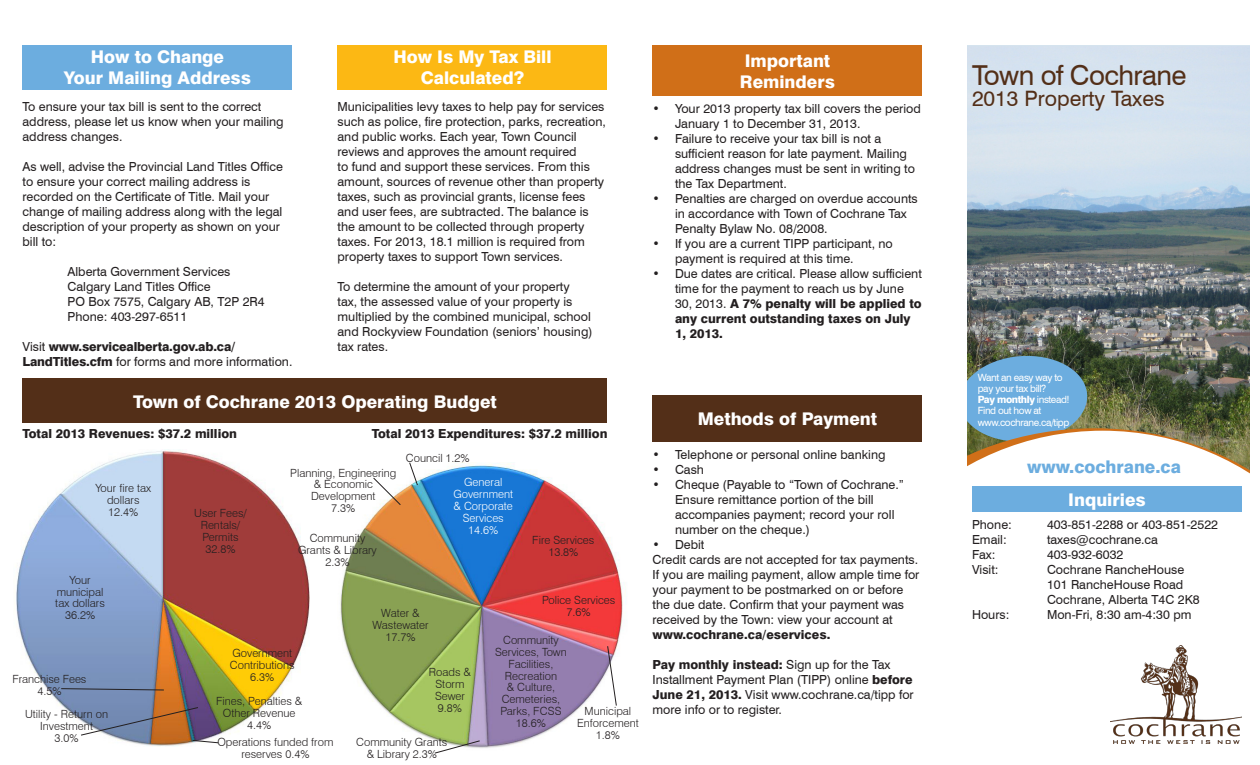
<style>
.page{position:relative;width:1260px;height:765px;background:#fff}
.page>*{position:absolute;margin:0;border:0;box-sizing:border-box;transform-origin:0 0}
.t1{font:27.5px "Swiss 721 BT";letter-spacing:-.02em;color:#532f18}
.t2{font:21.25px "Swiss 721 BT";color:#532f18}
.t3{font:800 17.5px/21px "Swiss 721 BT";color:#fff}
.t4{font:800 17.5px "Swiss 721 BT";color:#6caddf}
.Body_text{font:12.5px/15px "Swiss 721 BT";color:#231f20}
.t5{font:800 12.5px/15px "Swiss 721 BT";color:#231f20}
.chart_labels{font:300 11.25px/11.9px "Swiss 721 BT";color:#231f20;text-align:center}
.chart_labels-2{font:300 11.25px/11.9px "Swiss 721 BT";color:#fff;text-align:center}
.t6{font:10px/11.2px "Swiss 721 BT";letter-spacing:-.04em;color:#fff}
.t7{font:800 10px "Swiss 721 BT";letter-spacing:-.04em;color:#fff}
.s1{font-weight:400}
.s2{font-weight:800}
</style>
<div class="page">
<img style="left:967px;top:45px;width:283px;height:383px">
<svg style="left:967px;top:353px;width:122px;height:75px;background:#669cc0"></svg>
<svg style="left:967px;top:431px;width:283px;height:313px"></svg>
<img style="left:1111px;top:645px;width:131px;height:98px">
<div style="left:652px;top:45px;width:270px;height:51px;background:#d06f18"></div>
<div style="left:338px;top:45px;width:270px;height:44px;background:#fcb814"></div>
<div style="left:22px;top:379px;width:586px;height:44px;background:#532f18"></div>
<div style="left:22px;top:45px;width:270px;height:44px;background:#6caddf"></div>
<div style="left:652px;top:395px;width:270px;height:47px;background:#532f18"></div>
<div style="left:972px;top:487px;width:270px;height:25px;background:#6caddf"></div>
<img style="left:340px;top:462px;width:283px;height:286px">
<img style="left:16px;top:450px;width:294px;height:296px">
<svg style="left:61px;top:688px;width:103px;height:2px"></svg>
<img style="left:81px;top:707px;width:138px;height:36px">
<svg style="left:434px;top:740px;width:46px;height:14px"></svg>
<svg style="left:373px;top:478px;width:28px;height:27px"></svg>
<svg style="left:409px;top:462px;width:9px;height:23px"></svg>
<svg style="left:607px;top:646px;width:10px;height:60px"></svg>
<p class="t3" style="left:64px;top:46px;width:189px;text-align:center">How to Change<br>Your Mailing Address</p>
<p class="Body_text" style="left:22px;top:99px;width:263px">To ensure your tax bill is sent to the correct address, please let us know when your mailing address changes.</p>
<p class="Body_text" style="left:22px;top:159px;width:262px">As well, advise the Provincial Land Titles Office to ensure your correct mailing address is recorded on the Certificate of Title. Mail your change of mailing address along with the legal description of your property as shown on your bill to:</p>
<p class="Body_text" style="left:68px;top:264px;width:164px">Alberta Government Services</p>
<p class="Body_text" style="left:68px;top:279px;width:145px">Calgary Land Titles Office</p>
<p class="Body_text" style="left:68px;top:294px;width:199px">PO Box 7575, Calgary AB, T2P 2R4</p>
<p class="Body_text" style="left:68px;top:309px;width:121px">Phone: 403-297-6511</p>
<p class="t5" style="left:22px;top:339px;width:272px"><span class="s1">Visit</span> www.servicealberta.gov.ab.ca/<br>LandTitles.cfm <span class="s1">for forms and more information.</span></p>
<p class="t3" style="left:393px;top:46px;width:160px">How Is My Tax Bill</p>
<p class="t3" style="left:421px;top:67px;width:105px">Calculated?</p>
<p class="Body_text" style="left:338px;top:99px;width:270px">Municipalities levy taxes to help pay for services such as police, fire protection, parks, recreation, and public works. Each year, Town Council reviews and approves the amount required<br>to fund and support these services. From this amount, sources of revenue other than property taxes, such as provincial grants, license fees and user fees, are subtracted. The balance is the amount to be collected through property taxes. For 2013, 18.1 million is required from property taxes to support Town services.</p>
<p class="Body_text" style="left:338px;top:279px;width:257px">To determine the amount of your property<br>tax, the assessed value of your property is multiplied by the combined municipal, school and Rockyview Foundation (seniors’ housing) tax rates.</p>
<p class="t3" style="left:133px;top:391px;width:365px">Town of Cochrane 2013 Operating Budget</p>
<p class="t5" style="left:22px;top:426px;width:216px">Total 2013 Revenues: $37.2 million</p>
<p class="t5" style="left:372px;top:426px;width:237px">Total 2013 Expenditures: $37.2 million</p>
<p class="chart_labels" style="left:95px;top:482px;width:57px">Your fire tax dollars<br>12.4%</p>
<p class="chart_labels" style="left:55px;top:574px;width:51px">Your municipal tax dollars<br>36.2%</p>
<p class="chart_labels" style="left:12px;top:673px;width:76px">Franchise Fees<br>4.5%</p>
<p class="chart_labels" style="left:25px;top:708px;width:85px">Utility - Return on<br>Investment<br>3.0%</p>
<p class="chart_labels" style="left:194px;top:507px;width:54px">User Fees/<br>Rentals/<br>Permits<br>32.8%</p>
<p class="chart_labels" style="left:290px;top:467px;width:108px">Planning, Engineering &amp; Economic<br>Development<br>7.3%</p>
<p class="chart_labels" style="left:298px;top:532px;width:80px">Community<br>Grants &amp; Library<br>2.3%</p>
<p class="chart_labels" style="left:406px;top:452px;width:65px">Council 1.2%</p>
<p class="chart_labels-2" style="left:453px;top:476px;width:61px">General<br>Government &amp; Corporate<br>Services<br>14.6%</p>
<p class="chart_labels" style="left:532px;top:534px;width:64px">Fire Services<br>13.8%</p>
<p class="chart_labels" style="left:542px;top:594px;width:75px">Police Services</p>
<p class="chart_labels" style="left:230px;top:647px;width:66px">Government<br>Contributions<br>6.3%</p>
<p class="chart_labels" style="left:216px;top:695px;width:88px">Fines, Penalties &amp;<br>Other Revenue<br>4.4%</p>
<p class="chart_labels" style="left:217px;top:736px;width:117px">Operations funded from reserves 0.4%</p>
<p class="chart_labels" style="left:381px;top:607px;width:40px">Water &amp;</p>
<p class="chart_labels" style="left:567px;top:606px;width:26px">7.6%</p>
<p class="chart_labels" style="left:372px;top:619px;width:58px">Wastewater<br>17.7%</p>
<p class="chart_labels" style="left:429px;top:666px;width:44px">Roads &amp;<br>Storm<br>Sewer<br>9.8%</p>
<p class="chart_labels" style="left:356px;top:736px;width:93px">Community Grants &amp; Library 2.3%</p>
<p class="chart_labels" style="left:495px;top:634px;width:73px">Community<br>Services, Town<br>Facilities,<br>Recreation<br>&amp; Culture,<br>Cemeteries,<br>Parks, FCSS<br>18.6%</p>
<p class="chart_labels" style="left:577px;top:705px;width:63px">Municipal<br>Enforcement<br>1.8%</p>
<p class="t3" style="left:740px;top:50px;width:97px">Important<br>Reminders</p>
<p class="Body_text" style="left:675px;top:101px;width:247px;text-indent:-22px">• Your 2013 property tax bill covers the period<br>January 1 to December 31, 2013.</p>
<p class="Body_text" style="left:675px;top:131px;width:242px;text-indent:-22px">• Failure to receive your tax bill is not a sufficient reason for late payment. Mailing address changes must be sent in writing to the Tax Department.</p>
<p class="Body_text" style="left:675px;top:191px;width:244px;text-indent:-22px">• Penalties are charged on overdue accounts in accordance with Town of Cochrane Tax<br>Penalty Bylaw No. 08/2008.</p>
<p class="Body_text" style="left:675px;top:236px;width:219px;text-indent:-22px">• If you are a current TIPP participant, no payment is required at this time.</p>
<p class="Body_text" style="left:675px;top:266px;width:248px;text-indent:-22px">• Due dates are critical. Please allow sufficient time for the payment to reach us by June 30, 2013. <span class="s2">A 7% penalty will be applied to any current outstanding taxes on July 1, 2013.</span></p>
<p class="t3" style="left:698px;top:409px;width:181px">Methods of Payment</p>
<p class="Body_text" style="left:652px;top:447px;width:235px">• Telephone or personal online banking</p>
<p class="Body_text" style="left:652px;top:462px;width:53px">• Cash</p>
<p class="Body_text" style="left:675px;top:477px;width:231px;text-indent:-22px">• Cheque (Payable to “Town of Cochrane.” Ensure remittance portion of the bill accompanies payment; record your roll number on the cheque.)</p>
<p class="Body_text" style="left:652px;top:537px;width:53px">• Debit</p>
<p class="Body_text" style="left:652px;top:552px;width:268px">Credit cards are not accepted for tax payments.<br>If you are mailing payment, allow ample time for your payment to be postmarked on or before the due date. Confirm that your payment was received by the Town: view your account at <span class="s2">www.cochrane.ca/eservices.</span></p>
<p class="Body_text" style="left:652px;top:657px;width:263px"><span class="s2">Pay monthly instead:</span> Sign up for the Tax Installment Payment Plan (TIPP) online <span class="s2">before June 21, 2013.</span> Visit www.cochrane.ca/tipp for more info or to register.</p>
<p class="t1" style="left:972px;top:58px;width:216px">Town of Cochrane</p>
<p class="t2" style="left:972px;top:85px;width:194px">2013 Property Taxes</p>
<p class="t6" style="left:978px;top:371px;width:86px">Want an easy way to pay your tax bill?</p>
<p class="t7" style="left:978px;top:393px;width:94px">Pay monthly <span class="s1">instead!</span></p>
<p class="t6" style="left:978px;top:405px;width:65px">Find out how at</p>
<p class="t6" style="left:978px;top:416px;width:93px">www.cochrane.ca/tipp</p>
<p class="t4" style="left:1027px;top:456px;width:155px">www.cochrane.ca</p>
<p class="t3" style="left:1068px;top:489px;width:79px">Inquiries</p>
<p class="Body_text" style="left:972px;top:517px;width:41px">Phone:</p>
<p class="Body_text" style="left:1047px;top:517px;width:173px">403-851-2288 or 403-851-2522</p>
<p class="Body_text" style="left:972px;top:532px;width:36px">Email:</p>
<p class="Body_text" style="left:1047px;top:532px;width:112px">taxes@cochrane.ca</p>
<p class="Body_text" style="left:972px;top:547px;width:25px">Fax:</p>
<p class="Body_text" style="left:1047px;top:547px;width:78px">403-932-6032</p>
<p class="Body_text" style="left:972px;top:562px;width:28px">Visit:</p>
<p class="Body_text" style="left:1047px;top:562px;width:139px">Cochrane RancheHouse</p>
<p class="Body_text" style="left:1047px;top:577px;width:138px">101 RancheHouse Road</p>
<p class="Body_text" style="left:1047px;top:592px;width:154px">Cochrane, Alberta T4C 2K8</p>
<p class="Body_text" style="left:972px;top:607px;width:39px">Hours:</p>
<p class="Body_text" style="left:1047px;top:607px;width:146px">Mon-Fri, 8:30 am-4:30 pm</p>
</div>
